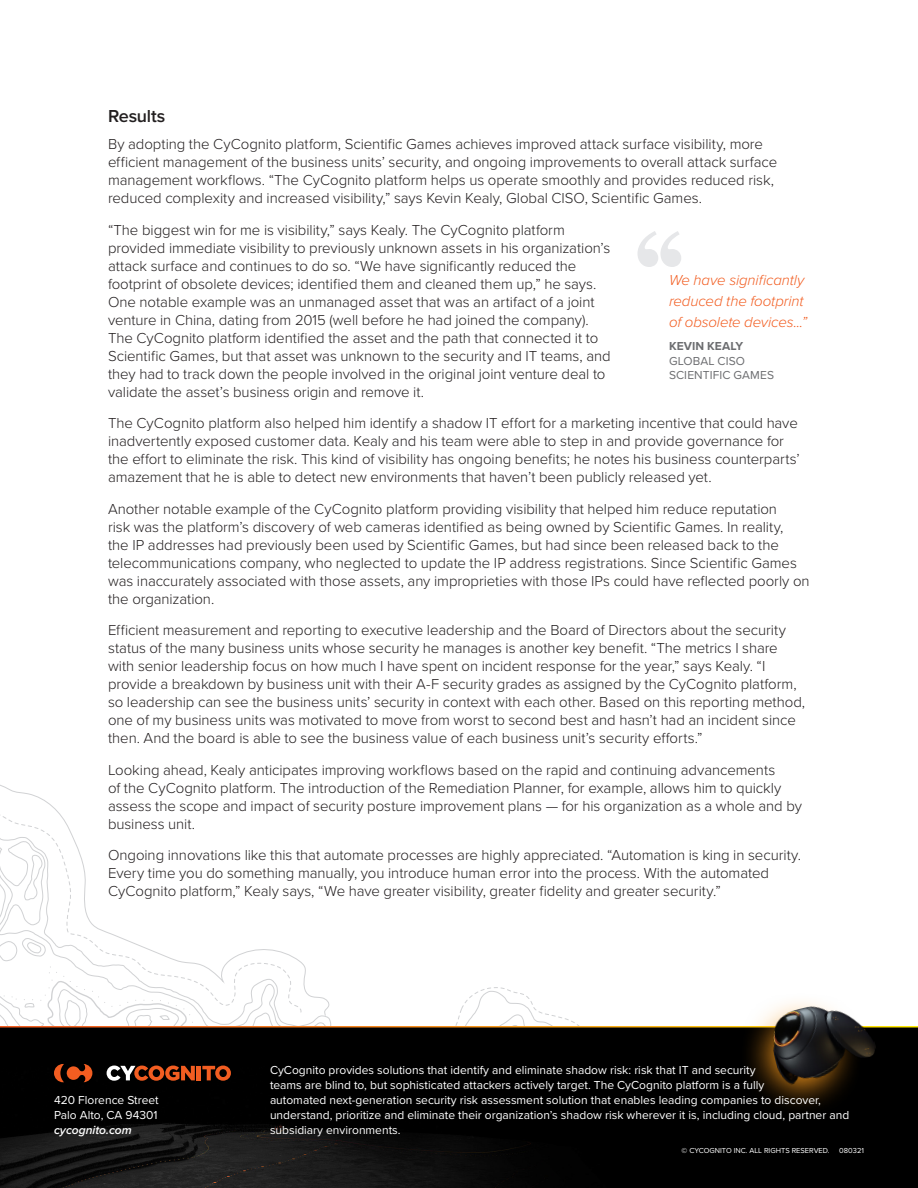
<style>
.page{position:relative;width:918px;height:1188px;background:#fff}
.page>*{position:absolute;margin:0;border:0;box-sizing:border-box;transform-origin:0 0}
.t1{font:600 18px "Proxima Nova";letter-spacing:-.015em;color:#231f20}
.Body{font:300 15px/18px "Proxima Nova";letter-spacing:-.005em;color:#231f20}
.CS_Quote{font:italic 300 15px/21px "Proxima Nova";letter-spacing:-.01em;color:#f25d21}
.t2{font:12px/15px "Proxima Nova";color:#fff}
.CS_Quotee{font:12px/14.4px "Proxima Nova";letter-spacing:.01em;color:#6c6d70}
.t3{font:italic 600 12px "Proxima Nova";color:#fff}
.Copyright{font:7.5px "Proxima Nova";color:#fff}
.s1{font-weight:700}
</style>
<div class="page">
<img style="left:0;top:1028px;width:918px;height:160px">
<svg style="left:54px;top:1064px;width:38px;height:18px"></svg>
<svg style="left:107px;top:1066px;width:88px;height:15px"></svg>
<hr style="left:197px;top:1066px;width:4px;height:14px;background:#f25d21">
<svg style="left:202px;top:1066px;width:29px;height:15px"></svg>
<svg style="left:740px;top:1016px;width:123px;height:100px;background:#1b150d"></svg>
<img style="left:765px;top:1002px;width:115px;height:85px">
<svg style="left:0;top:987px;width:580px;height:39px"></svg>
<svg style="left:0;top:785px;width:331px;height:231px"></svg>
<svg style="left:638px;top:231px;width:43px;height:36px"></svg>
<h2 class="t1" style="left:108px;top:103px;width:59px">Results</h2>
<p class="Body" style="left:108px;top:134px;width:671px">By adopting the CyCognito platform, Scientific Games achieves improved attack surface visibility, more efficient management of the business units’ security, and ongoing improvements to overall attack surface management workflows. “The CyCognito platform helps us operate smoothly and provides reduced risk, reduced complexity and increased visibility,” says Kevin Kealy, Global CISO, Scientific Games.</p>
<p class="Body" style="left:108px;top:220px;width:504px">“The biggest win for me is visibility,” says Kealy. The CyCognito platform provided immediate visibility to previously unknown assets in his organization’s attack surface and continues to do so. “We have significantly reduced the footprint of obsolete devices; identified them and cleaned them up,” he says.<br>One notable example was an unmanaged asset that was an artifact of a joint venture in China, dating from 2015 (well before he had joined the company).<br>The CyCognito platform identified the asset and the path that connected it to Scientific Games, but that asset was unknown to the security and IT teams, and they had to track down the people involved in the original joint venture deal to validate the asset’s business origin and remove it.</p>
<p class="Body" style="left:108px;top:413px;width:693px">The CyCognito platform also helped him identify a shadow IT effort for a marketing incentive that could have inadvertently exposed customer data. Kealy and his team were able to step in and provide governance for the effort to eliminate the risk. This kind of visibility has ongoing benefits; he notes his business counterparts’ amazement that he is able to detect new environments that haven’t been publicly released yet.</p>
<p class="Body" style="left:108px;top:499px;width:703px">Another notable example of the CyCognito platform providing visibility that helped him reduce reputation<br>risk was the platform’s discovery of web cameras identified as being owned by Scientific Games. In reality,<br>the IP addresses had previously been used by Scientific Games, but had since been released back to the telecommunications company, who neglected to update the IP address registrations. Since Scientific Games was inaccurately associated with those assets, any improprieties with those IPs could have reflected poorly on the organization.</p>
<p class="Body" style="left:108px;top:620px;width:699px">Efficient measurement and reporting to executive leadership and the Board of Directors about the security status of the many business units whose security he manages is another key benefit. “The metrics I share with senior leadership focus on how much I have spent on incident response for the year,” says Kealy. “I provide a breakdown by business unit with their A-F security grades as assigned by the CyCognito platform, so leadership can see the business units’ security in context with each other. Based on this reporting method, one of my business units was motivated to move from worst to second best and hasn’t had an incident since then. And the board is able to see the business value of each business unit’s security efforts.”</p>
<p class="Body" style="left:108px;top:760px;width:696px">Looking ahead, Kealy anticipates improving workflows based on the rapid and continuing advancements<br>of the CyCognito platform. The introduction of the Remediation Planner, for example, allows him to quickly assess the scope and impact of security posture improvement plans — for his organization as a whole and by business unit.</p>
<p class="Body" style="left:108px;top:845px;width:695px">Ongoing innovations like this that automate processes are highly appreciated. “Automation is king in security.<br>Every time you do something manually, you introduce human error into the process. With the automated<br>CyCognito platform,” Kealy says, “We have greater visibility, greater fidelity and greater security.”</p>
<p class="CS_Quote" style="left:669px;top:269px;width:140px">We have significantly reduced the footprint of obsolete devices...”</p>
<p class="CS_Quotee" style="left:669px;top:339px;width:107px"><span class="s1">KEVIN KEALY<br></span>GLOBAL CISO<br>SCIENTIFIC GAMES</p>
<p class="t2" style="left:54px;top:1092px;width:106px">420 Florence Street<br>Palo Alto, CA 94301</p>
<p class="t3" style="left:54px;top:1121px;width:79px">cycognito.com</p>
<p class="t2" style="left:270px;top:1062px;width:581px">CyCognito provides solutions that identify and eliminate shadow risk: risk that IT and security<br>teams are blind to, but sophisticated attackers actively target. The CyCognito platform is a fully<br>automated next-generation security risk assessment solution that enables leading companies to discover, understand, prioritize and eliminate their organization’s shadow risk wherever it is, including cloud, partner and subsidiary environments.</p>
<p class="Copyright" style="left:682px;top:1145px;width:150px"><span class="s1">©</span> CYCOGNITO INC. ALL RIGHTS RESERVED.</p>
<p class="Copyright" style="left:839px;top:1145px;width:26px">080321</p>
</div>
